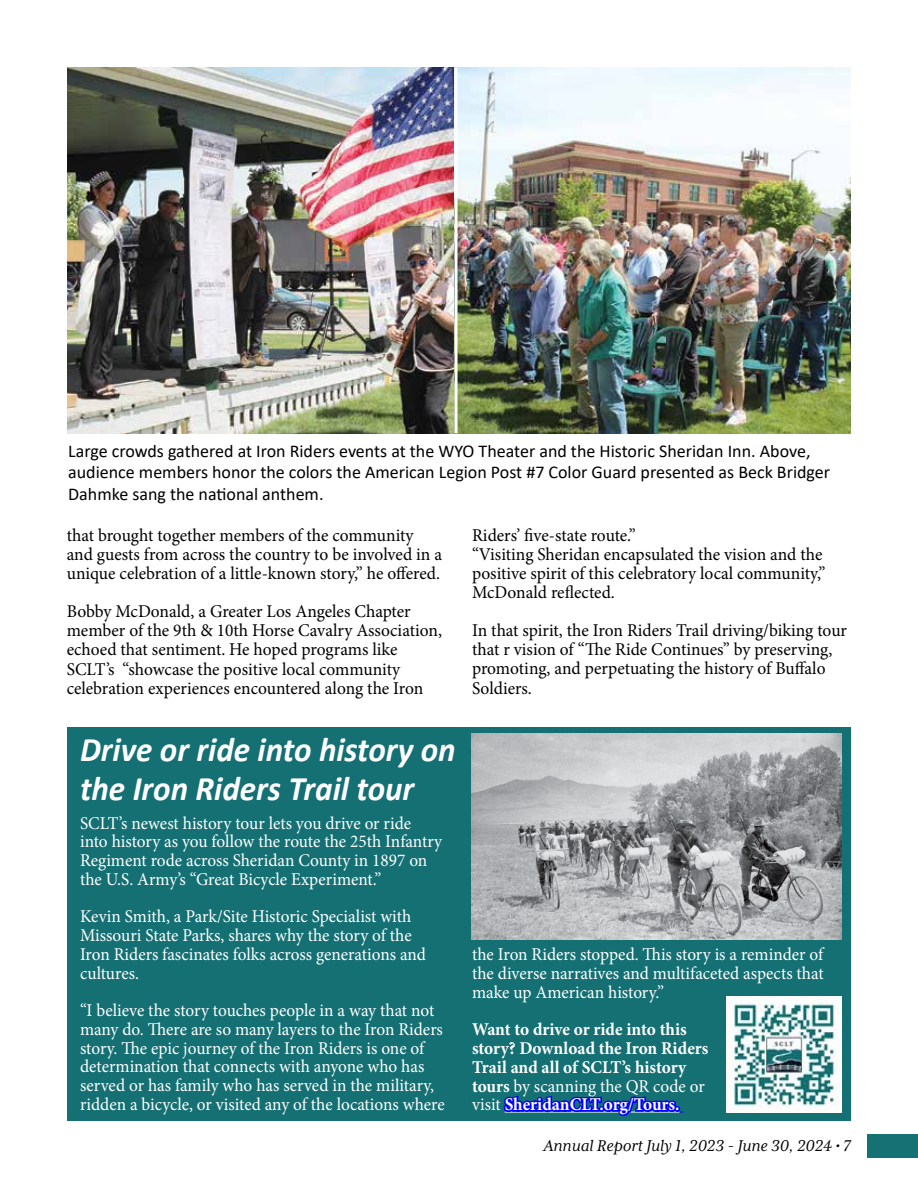
<style>
.page{position:relative;width:918px;height:1188px;background:#fff}
.page>*{position:absolute;margin:0;border:0;box-sizing:border-box;transform-origin:0 0}
.t1{font:italic 700 34.5px/39px "Calibri";color:#fff;scale:.96 1}
.t2{font:18px/18.8px "Minion Pro";letter-spacing:-.005em;color:#fff;scale:.96 1}
.t3{font:18px/19px "Minion Pro";color:#000}
.t4{font:18px/21.3px "Calibri";color:#000}
.t5{font:700 18px/18.8px "Minion Pro";color:#fff;scale:.96 1}
.t6{font:italic 18px "Mrs Eaves XL Serif OT";color:#000}
.s1{font-weight:400}
.s2{color:#00f}
</style>
<div class="page">
<div style="left:868px;top:1134px;width:50px;height:24px;background:#157174"></div>
<img style="left:68px;top:68px;width:782px;height:365px">
<div style="left:67px;top:727px;width:784px;height:393px;background:#157074"></div>
<img style="left:471px;top:734px;width:370px;height:206px">
<img style="left:726px;top:997px;width:115px;height:115px">
<hr style="left:505px;top:1112px;width:175px;height:1px;background:#fff">
<svg style="left:454px;top:68px;width:4px;height:365px"></svg>
<p class="t4" style="left:68px;top:440px;width:763px">Large crowds gathered at Iron Riders events at the WYO Theater and the Historic Sheridan Inn. Above, audience members honor the colors the American Legion Post #7 Color Guard presented as Beck Bridger<br>Dahmke sang the national anthem.</p>
<p class="t3" style="left:67px;top:526px;width:377px">that brought together members of the community and guests from across the country to be involved in a unique celebration of a little-known story,” he offered.</p>
<p class="t3" style="left:67px;top:602px;width:377px">Bobby McDonald, a Greater Los Angeles Chapter member of the 9th &amp; 10th Horse Cavalry Association, echoed that sentiment. He hoped programs like SCLT’s “showcase the positive local community celebration experiences encountered along the Iron</p>
<h1 class="t1" style="left:80px;top:729px;width:393px">Drive or ride into history on the Iron Riders Trail tour</h1>
<p class="t2" style="left:80px;top:814px;width:379px">SCLT’s newest history tour lets you drive or ride into history as you follow the route the 25th Infantry Regiment rode across Sheridan County in 1897 on the U.S. Army’s “Great Bicycle Experiment.”</p>
<p class="t2" style="left:80px;top:907px;width:362px">Kevin Smith, a Park/Site Historic Specialist with Missouri State Parks, shares why the story of the Iron Riders fascinates folks across generations and cultures.</p>
<p class="t2" style="left:80px;top:1001px;width:381px">“I believe the story touches people in a way that not many do. There are so many layers to the Iron Riders story. The epic journey of the Iron Riders is one of determination that connects with anyone who has served or has family who has served in the military, ridden a bicycle, or visited any of the locations where</p>
<p class="t3" style="left:472px;top:525px;width:355px">Riders’ five-state route.”<br>“Visiting Sheridan encapsulated the vision and the positive spirit of this celebratory local community,” McDonald reflected.</p>
<p class="t3" style="left:472px;top:621px;width:377px">In that spirit, the Iron Riders Trail driving/biking tour that r vision of “The Ride Continues” by preserving, promoting, and perpetuating the history of Buffalo Soldiers.</p>
<p class="t2" style="left:472px;top:945px;width:368px;text-align:justify">the Iron Riders stopped. This story is a reminder of the diverse narratives and multifaceted aspects that make up American history.”</p>
<p class="t5" style="left:472px;top:1020px;width:248px">Want to drive or ride into this story? Download the Iron Riders<br>Trail and all of SCLT’s history tours <span class="s1">by scanning the QR code or visit</span> <span class="s2">SheridanCLT.org/Tours.</span></p>
<p class="t6" style="left:543px;top:1135px;width:309px">Annual Report July 1, 2023 - June 30, 2024 • 7</p>
</div>
